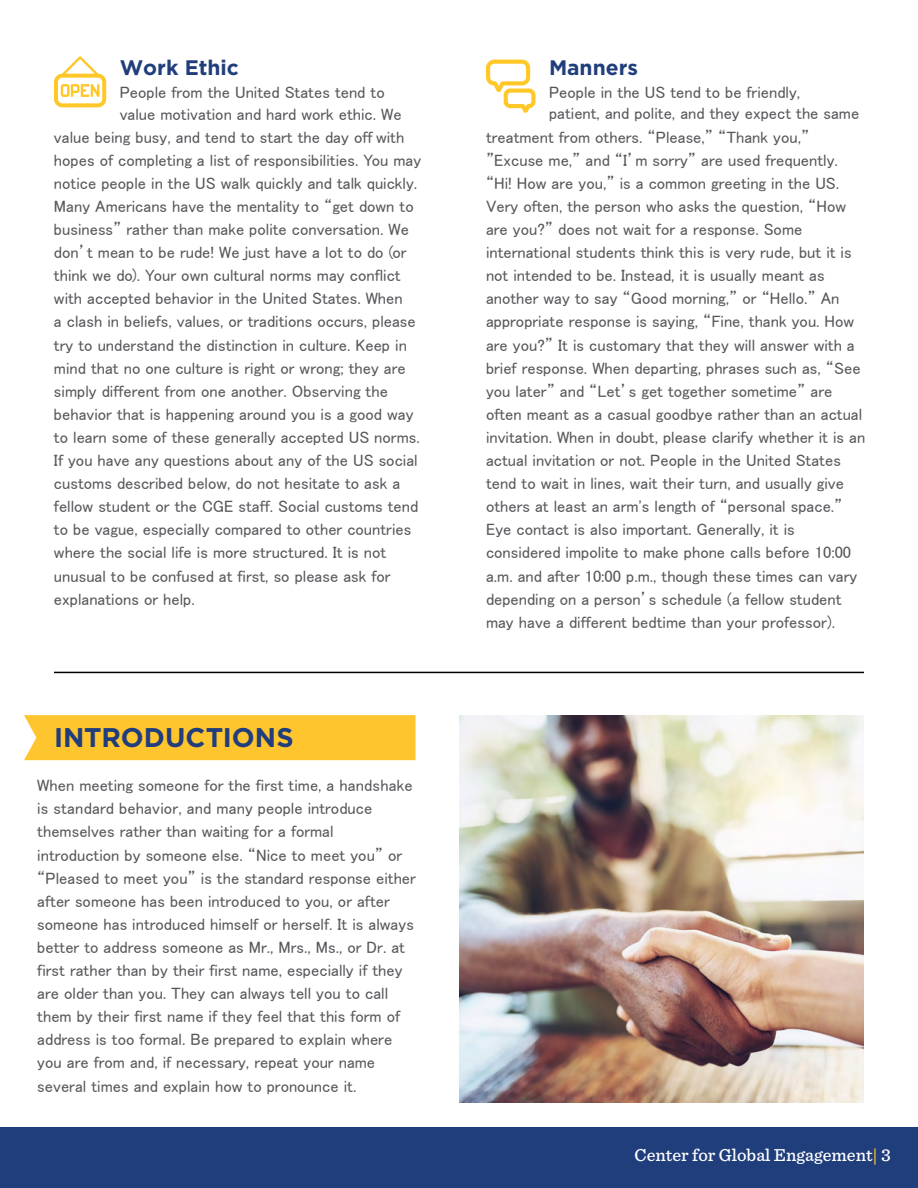
<style>
.page{position:relative;width:918px;height:1188px;background:#fff}
.page>*{position:absolute;margin:0;border:0;box-sizing:border-box;transform-origin:0 0}
.t1{font:700 27px "Gotham";color:#203d7c}
.t2{font:700 21px "Gotham";color:#203d7c}
.t3{font:500 18px "Sentinel";color:#fff}
.t4{font:16.5px/23.1px "MS P Gothic";color:#55575a}
.s1{color:#ffc52f}
</style>
<div class="page">
<div style="left:0;top:1127px;width:918px;height:61px;background:#203d7c"></div>
<div style="left:24px;top:715px;width:392px;height:45px;background:#ffc52f"></div>
<svg style="left:54px;top:56px;width:52px;height:51px"></svg>
<img style="left:459px;top:715px;width:405px;height:387px">
<svg style="left:486px;top:60px;width:50px;height:53px"></svg>
<hr style="left:54px;top:672px;width:810px;height:1px;background:#000">
<p class="t2" style="left:120px;top:54px;width:121px">Work Ethic</p>
<p class="t4" style="left:120px;top:82px;width:284px;line-height:21.3px">People from the United States tend to value motivation and hard work ethic. We</p>
<p class="t4" style="left:54px;top:125px;width:369px">value being busy, and tend to start the day off with hopes of completing a list of responsibilities. You may notice people in the US walk quickly and talk quickly.<br>Many Americans have the mentality to “get down to business” rather than make polite conversation. We don’t mean to be rude! We just have a lot to do (or think we do). Your own cultural norms may conflict with accepted behavior in the United States. When<br>a clash in beliefs, values, or traditions occurs, please try to understand the distinction in culture. Keep in mind that no one culture is right or wrong; they are simply different from one another. Observing the behavior that is happening around you is a good way to learn some of these generally accepted US norms.<br>If you have any questions about any of the US social customs described below, do not hesitate to ask a fellow student or the CGE staff. Social customs tend to be vague, especially compared to other countries where the social life is more structured. It is not unusual to be confused at first, so please ask for explanations or help.</p>
<h1 class="t1" style="left:54px;top:720px;width:241px">INTRODUCTIONS</h1>
<p class="t4" style="left:37px;top:774px;width:380px">When meeting someone for the first time, a handshake is standard behavior, and many people introduce themselves rather than waiting for a formal introduction by someone else. “Nice to meet you” or “Pleased to meet you” is the standard response either after someone has been introduced to you, or after someone has introduced himself or herself. It is always better to address someone as Mr., Mrs., Ms., or Dr. at first rather than by their first name, especially if they are older than you. They can always tell you to call them by their first name if they feel that this form of address is too formal. Be prepared to explain where you are from and, if necessary, repeat your name several times and explain how to pronounce it.</p>
<p class="t2" style="left:549px;top:54px;width:91px">Manners</p>
<p class="t4" style="left:549px;top:82px;width:312px;line-height:20.2px">People in the US tend to be friendly,<br>patient, and polite, and they expect the same</p>
<p class="t4" style="left:486px;top:125px;width:381px">treatment from others. “Please,” “Thank you,” ”Excuse me,” and “I’m sorry” are used frequently. “Hi! How are you,” is a common greeting in the US.<br>Very often, the person who asks the question, “How are you?” does not wait for a response. Some international students think this is very rude, but it is not intended to be. Instead, it is usually meant as another way to say “Good morning,” or “Hello.” An appropriate response is saying, “Fine, thank you. How are you?” It is customary that they will answer with a brief response. When departing, phrases such as, “See you later” and “Let’s get together sometime” are often meant as a casual goodbye rather than an actual invitation. When in doubt, please clarify whether it is an actual invitation or not. People in the United States tend to wait in lines, wait their turn, and usually give others at least an arm's length of “personal space.” Eye contact is also important. Generally, it is considered impolite to make phone calls before 10:00 a.m. and after 10:00 p.m., though these times can vary depending on a person’s schedule (a fellow student may have a different bedtime than your professor).</p>
<p class="t3" style="left:635px;top:1141px;width:258px">Center for Global Engagement<span class="s1">|</span> 3</p>
</div>
